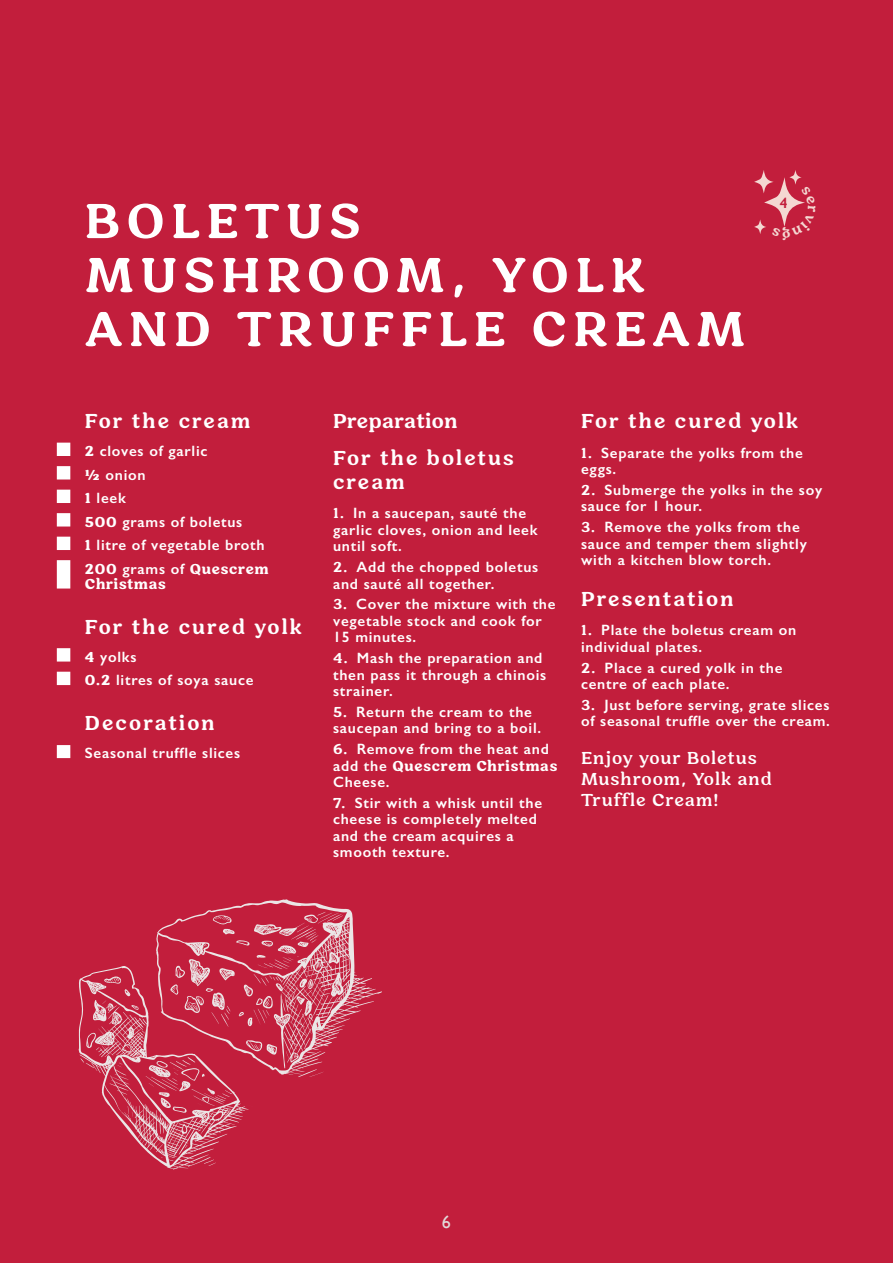
<style>
.page{position:relative;width:893px;height:1263px;background:#c21e3c}
.page>*{position:absolute;margin:0;border:0;box-sizing:border-box;transform-origin:0 0}
.TITULO_-_Recetas{font:700 51px/54px "Hornbill";letter-spacing:.13em;color:#fff}
.titu_03{font:700 21px/24px "Hornbill";letter-spacing:.1em;color:#fff}
.titu_03_-_process{font:700 21px "Hornbill";letter-spacing:.02em;color:#fff}
.básico_párrafo_desta{font:600 18px/21px "Hornbill";letter-spacing:.05em;color:#fff}
.t1{font:18px "Gill Sans";color:#e2d9d9}
.composition{font:600 15px/16.5px "Gill Sans";letter-spacing:.05em;color:#fff}
.composition-2{font:800 15px/15px "Hornbill";letter-spacing:.05em;color:#fff}
.basico{font:600 15px "Gill Sans";color:#c21e3c}
.s1{font-family:"Hornbill";font-weight:800}
.s2{font-family:"Gill Sans";font-weight:600}
.s3{font-family:"Hornbill";font-weight:700}
</style>
<div class="page">
<div style="left:57px;top:443px;width:13px;height:13px;background:#fff"></div>
<div style="left:57px;top:466px;width:13px;height:13px;background:#fff"></div>
<div style="left:57px;top:490px;width:13px;height:13px;background:#fff"></div>
<div style="left:57px;top:513px;width:13px;height:13px;background:#fff"></div>
<div style="left:57px;top:537px;width:13px;height:13px;background:#fff"></div>
<div style="left:57px;top:560px;width:13px;height:28px;background:#fff"></div>
<div style="left:57px;top:648px;width:13px;height:13px;background:#fff"></div>
<div style="left:57px;top:672px;width:13px;height:13px;background:#fff"></div>
<div style="left:57px;top:745px;width:13px;height:13px;background:#fff"></div>
<svg style="left:79px;top:899px;width:303px;height:271px"></svg>
<svg style="left:754px;top:170px;width:51px;height:64px"></svg>
<p class="TITULO_-_Recetas" style="left:85px;top:192px;width:661px">BOLETUS<br>MUSHROOM, YOLK<br>AND TRUFFLE CREAM</p>
<p class="basico" style="left:780px;top:194px;width:9px">4</p>
<p class="titu_03" style="left:85px;top:408px;width:167px">For the cream</p>
<p class="composition" style="left:85px;top:442px;width:124px"><span class="s1">2</span> cloves of garlic</p>
<p class="composition" style="left:85px;top:466px;width:62px"><span class="s1">½</span> onion</p>
<p class="composition" style="left:85px;top:490px;width:43px"><span class="s1">1</span> leek</p>
<p class="composition" style="left:85px;top:513px;width:159px"><span class="s1">500</span> grams of boletus</p>
<p class="composition" style="left:85px;top:537px;width:181px"><span class="s1">1</span> litre of vegetable broth</p>
<p class="composition-2" style="left:85px;top:560px;width:185px">200 <span class="s2">grams of</span> Quescrem<br>Christmas</p>
<p class="titu_03" style="left:85px;top:614px;width:219px">For the cured yolk</p>
<p class="composition" style="left:85px;top:648px;width:53px"><span class="s1">4</span> yolks</p>
<p class="composition" style="left:85px;top:672px;width:170px"><span class="s1">0.2</span> litres of soya sauce</p>
<p class="titu_03" style="left:85px;top:710px;width:131px">Decoration</p>
<p class="composition" style="left:85px;top:745px;width:157px">Seasonal truffle slices</p>
<p class="titu_03_-_process" style="left:333px;top:408px;width:126px">Preparation</p>
<p class="titu_03" style="left:333px;top:445px;width:182px">For the boletus cream</p>
<p class="composition" style="left:333px;top:505px;width:206px"><span class="s3">1.</span> In a saucepan, sauté the garlic cloves, onion and leek until soft.</p>
<p class="composition" style="left:333px;top:559px;width:207px"><span class="s3">2.</span> Add the chopped boletus and sauté all together.</p>
<p class="composition" style="left:333px;top:596px;width:224px"><span class="s3">3.</span> Cover the mixture with the vegetable stock and cook for<br>15 minutes.</p>
<p class="composition" style="left:333px;top:650px;width:215px"><span class="s3">4.</span> Mash the preparation and then pass it through a chinois strainer.</p>
<p class="composition" style="left:333px;top:703px;width:210px"><span class="s3">5.</span> Return the cream to the saucepan and bring to a boil.</p>
<p class="composition" style="left:333px;top:741px;width:226px"><span class="s3">6.</span> Remove from the heat and add the <span class="s1">Quescrem Christmas<br></span>Cheese.</p>
<p class="composition" style="left:333px;top:794px;width:211px"><span class="s3">7.</span> Stir with a whisk until the cheese is completely melted and the cream acquires a smooth texture.</p>
<p class="titu_03" style="left:581px;top:408px;width:219px">For the cured yolk</p>
<p class="composition" style="left:581px;top:444px;width:223px"><span class="s3">1.</span> Separate the yolks from the eggs.</p>
<p class="composition" style="left:581px;top:481px;width:243px"><span class="s3">2.</span> Submerge the yolks in the soy sauce for 1 hour.</p>
<p class="composition" style="left:581px;top:519px;width:227px"><span class="s3">3.</span> Remove the yolks from the sauce and temper them slightly with a kitchen blow torch.</p>
<p class="titu_03" style="left:581px;top:586px;width:154px">Presentation</p>
<p class="composition" style="left:581px;top:622px;width:217px"><span class="s3">1.</span> Plate the boletus cream on individual plates.</p>
<p class="composition" style="left:581px;top:659px;width:203px"><span class="s3">2.</span> Place a cured yolk in the centre of each plate.</p>
<p class="composition" style="left:581px;top:696px;width:250px"><span class="s3">3.</span> Just before serving, grate slices of seasonal truffle over the cream.</p>
<p class="básico_párrafo_desta" style="left:581px;top:747px;width:192px">Enjoy your Boletus<br>Mushroom, Yolk and<br>Truffle Cream!</p>
<p class="t1" style="left:442px;top:1211px;width:10px">6</p>
</div>
